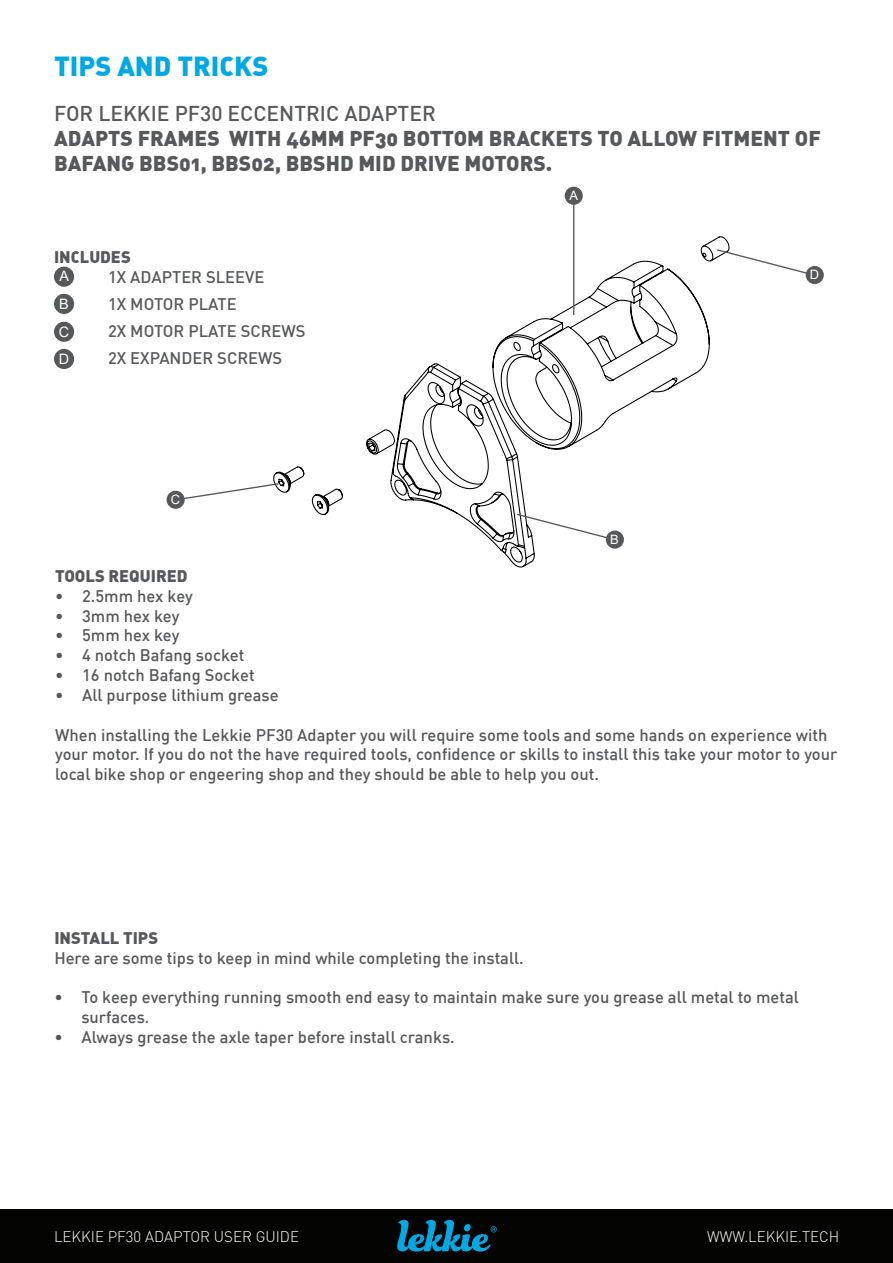
<style>
.page{position:relative;width:893px;height:1263px;background:#fff}
.page>*{position:absolute;margin:0;border:0;box-sizing:border-box;transform-origin:0 0}
.t1{font:27px "DIN Black Alternate";color:#00a8e4}
.t2{font:21px/25.2px "DIN Black Alternate";color:#57585a}
.t3{font:500 21px "DIN";color:#57585a}
.t4{font:500 16.5px/19.8px "DIN";color:#57585a}
.t5{font:16.5px "DIN Black Alternate";color:#57585a}
.t6{font:300 15px "DIN";color:#fff}
.t7{font:14.4px "Arial";color:#fff}
.t8{font:12.9px "Arial";color:#fff}
</style>
<div class="page">
<div style="left:0;top:1209px;width:893px;height:53px;background:#040503"></div>
<svg style="left:397px;top:1220px;width:100px;height:31px"></svg>
<svg style="left:273px;top:235px;width:457px;height:333px"></svg>
<div style="left:54px;top:267px;width:20px;height:20px;background:#57585a;border-radius:50%"></div>
<div style="left:54px;top:294px;width:20px;height:20px;background:#57585a;border-radius:50%"></div>
<div style="left:54px;top:322px;width:20px;height:20px;background:#57585a;border-radius:50%"></div>
<div style="left:54px;top:349px;width:20px;height:20px;background:#57585a;border-radius:50%"></div>
<hr style="left:573px;top:202px;width:1px;height:113px;background:#57585a">
<svg style="left:174px;top:482px;width:106px;height:19px"></svg>
<div style="left:565px;top:187px;width:18px;height:18px;background:#57585a;border-radius:50%"></div>
<div style="left:167px;top:491px;width:18px;height:18px;background:#57585a;border-radius:50%"></div>
<svg style="left:516px;top:513px;width:100px;height:28px"></svg>
<svg style="left:715px;top:248px;width:97px;height:29px"></svg>
<div style="left:606px;top:530px;width:18px;height:19px;background:#57585a;border-radius:50%"></div>
<div style="left:806px;top:266px;width:18px;height:18px;background:#57585a;border-radius:50%"></div>
<p class="t1" style="left:54px;top:48px;width:216px">TIPS AND TRICKS</p>
<p class="t3" style="left:54px;top:100px;width:383px">FOR LEKKIE PF30 ECCENTRIC ADAPTER</p>
<p class="t2" style="left:54px;top:125px;width:768px">ADAPTS FRAMES WITH 46MM PF30 BOTTOM BRACKETS TO ALLOW FITMENT OF<br>BAFANG BBS01, BBS02, BBSHD MID DRIVE MOTORS.</p>
<p class="t5" style="left:54px;top:246px;width:78px">INCLUDES</p>
<p class="t4" style="left:108px;top:267px;width:158px">1X ADAPTER SLEEVE</p>
<p class="t4" style="left:108px;top:294px;width:130px">1X MOTOR PLATE</p>
<p class="t4" style="left:108px;top:321px;width:199px">2X MOTOR PLATE SCREWS</p>
<p class="t4" style="left:108px;top:348px;width:176px">2X EXPANDER SCREWS</p>
<p class="t7" style="left:59px;top:266px;width:11px">A</p>
<p class="t7" style="left:59px;top:294px;width:11px">B</p>
<p class="t7" style="left:59px;top:322px;width:12px">C</p>
<p class="t7" style="left:59px;top:349px;width:12px">D</p>
<p class="t8" style="left:171px;top:490px;width:11px">C</p>
<p class="t8" style="left:570px;top:186px;width:10px">A</p>
<p class="t8" style="left:610px;top:530px;width:10px">B</p>
<p class="t8" style="left:810px;top:266px;width:11px">D</p>
<p class="t5" style="left:55px;top:565px;width:134px">TOOLS REQUIRED</p>
<p class="t4" style="left:55px;top:585px;width:139px">• 2.5mm hex key</p>
<p class="t4" style="left:55px;top:605px;width:126px">• 3mm hex key</p>
<p class="t4" style="left:55px;top:625px;width:126px">• 5mm hex key</p>
<p class="t4" style="left:55px;top:645px;width:191px">• 4 notch Bafang socket</p>
<p class="t4" style="left:55px;top:665px;width:201px">• 16 notch Bafang Socket</p>
<p class="t4" style="left:55px;top:684px;width:225px">• All purpose lithium grease</p>
<p class="t4" style="left:55px;top:724px;width:784px">When installing the Lekkie PF30 Adapter you will require some tools and some hands on experience with your motor. If you do not the have required tools, confidence or skills to install this take your motor to your local bike shop or engeering shop and they should be able to help you out.</p>
<p class="t5" style="left:54px;top:927px;width:105px">INSTALL TIPS</p>
<p class="t4" style="left:54px;top:947px;width:471px">Here are some tips to keep in mind while completing the install.</p>
<p class="t4" style="left:81px;top:987px;width:719px;text-indent:-27px">• To keep everything running smooth end easy to maintain make sure you grease all metal to metal surfaces.</p>
<p class="t4" style="left:54px;top:1027px;width:402px">• Always grease the axle taper before install cranks.</p>
<p class="t6" style="left:54px;top:1228px;width:247px">LEKKIE PF30 ADAPTOR USER GUIDE</p>
<p class="t6" style="left:707px;top:1228px;width:134px">WWW.LEKKIE.TECH</p>
</div>
